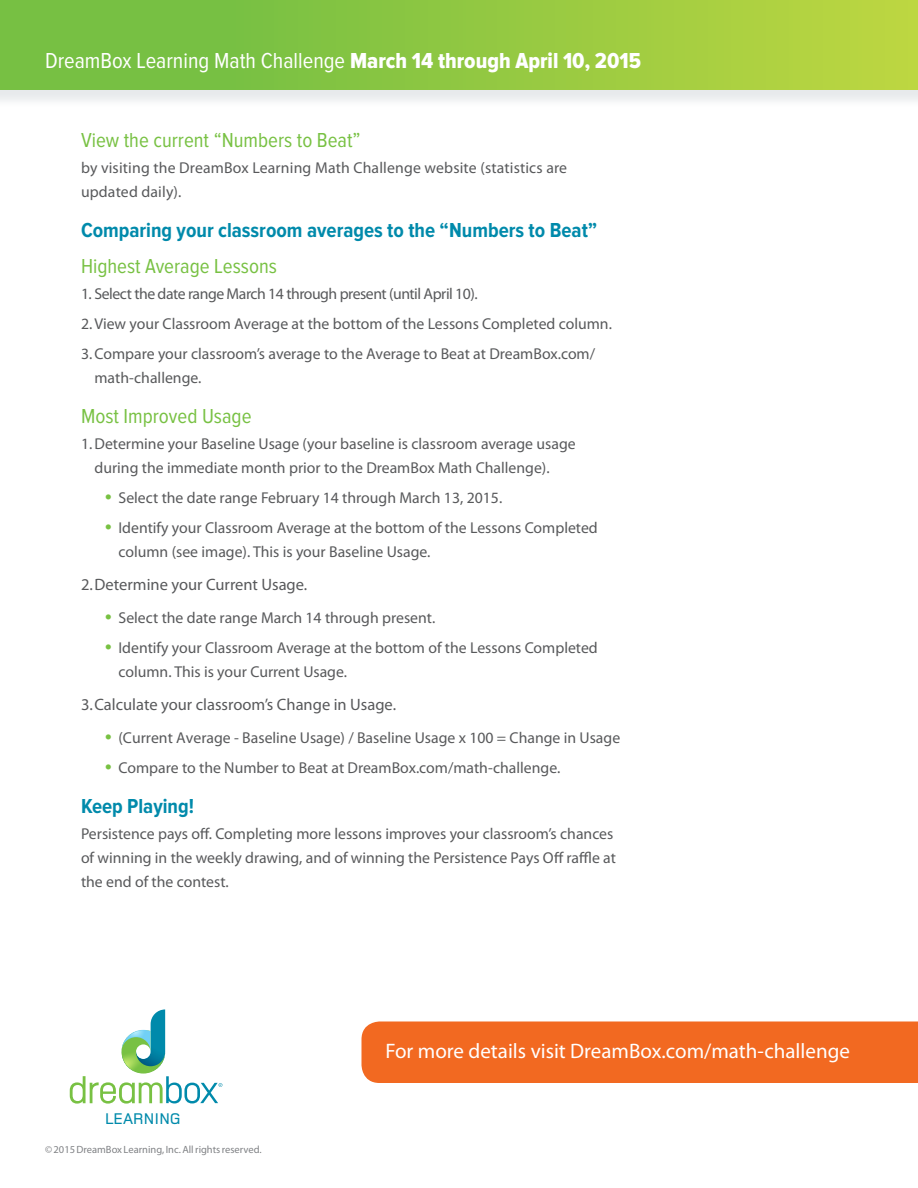
<style>
.page{position:relative;width:918px;height:1188px;background:#fff}
.page>*{position:absolute;margin:0;border:0;box-sizing:border-box;transform-origin:0 0}
.t1{font:22.5px "Proxima Nova Cond";color:#fff}
.t2{font:21px "Proxima Nova Cond";color:#78c143}
.t3{font:700 21px "Proxima Nova Cond";color:#008aab}
.t4{font:21px "Myriad Pro";color:#fff}
.t5{font:16.5px "Myriad Pro";color:#58595b}
.t6{font:500 16.05px "Foundry Monoline";letter-spacing:.005em;color:#008aab}
.t7{font:15.75px/24px "Myriad Pro";color:#58595b}
.t8{font:10.5px "Myriad Pro";color:#808285}
.s1{font-family:"Proxima Nova Cond Extrabld"}
.s2{font-weight:700;font-size:19.5px;color:#78c143}
</style>
<div class="page">
<div style="left:362px;top:1022px;width:556px;height:61px;background:#f26921"></div>
<div style="left:0;top:0;width:918px;height:108px;background:#627481;opacity:.15"></div>
<div style="left:0;top:0;width:918px;height:90px;background:linear-gradient(to right,#6abc43,#bad541)"></div>
<svg style="left:70px;top:1009px;width:152px;height:95px"></svg>
<h1 class="t1" style="left:45px;top:51px;width:598px">DreamBox Learning Math Challenge <span class="s1">March 14 through April 10, 2015</span></h1>
<h2 class="t2" style="left:81px;top:131px;width:281px">View the current “Numbers to Beat”</h2>
<p class="t7" style="left:81px;top:155px;width:488px">by visiting the DreamBox Learning Math Challenge website (statistics are updated daily).</p>
<h2 class="t3" style="left:81px;top:221px;width:518px">Comparing your classroom averages to the “Numbers to Beat”</h2>
<h2 class="t2" style="left:81px;top:257px;width:198px">Highest Average Lessons</h2>
<p class="t7" style="left:81px;top:278px;width:532px;line-height:30px">1. Select the date range March 14 through present (until April 10).<br>2.View your Classroom Average at the bottom of the Lessons Completed column.<br>3.Compare your classroom’s average to the Average to Beat at DreamBox.com/</p>
<p class="t7" style="left:94px;top:365px;width:108px">math-challenge.</p>
<h2 class="t2" style="left:81px;top:407px;width:172px">Most Improved Usage</h2>
<p class="t7" style="left:94px;top:431px;width:483px;text-indent:-13px">1.Determine your Baseline Usage (your baseline is classroom average usage during the immediate month prior to the DreamBox Math Challenge).</p>
<p class="t7" style="left:105px;top:485px;width:399px"><span class="s2">•</span> Select the date range February 14 through March 13, 2015.</p>
<p class="t7" style="left:118px;top:515px;width:481px;text-indent:-14px"><span class="s2">•</span> Identify your Classroom Average at the bottom of the Lessons Completed column (see image). This is your Baseline Usage.</p>
<p class="t5" style="left:81px;top:574px;width:228px">2.Determine your Current Usage.</p>
<p class="t7" style="left:105px;top:605px;width:332px"><span class="s2">•</span> Select the date range March 14 through present.</p>
<p class="t7" style="left:118px;top:635px;width:481px;text-indent:-14px"><span class="s2">•</span> Identify your Classroom Average at the bottom of the Lessons Completed column. This is your Current Usage.</p>
<p class="t5" style="left:81px;top:694px;width:317px">3.Calculate your classroom’s Change in Usage.</p>
<p class="t7" style="left:105px;top:725px;width:517px"><span class="s2">•</span> (Current Average - Baseline Usage) / Baseline Usage x 100 = Change in Usage</p>
<p class="t7" style="left:105px;top:755px;width:457px"><span class="s2">•</span> Compare to the Number to Beat at DreamBox.com/math-challenge.</p>
<h2 class="t3" style="left:81px;top:797px;width:115px">Keep Playing!</h2>
<p class="t7" style="left:81px;top:821px;width:537px">Persistence pays off. Completing more lessons improves your classroom’s chances of winning in the weekly drawing, and of winning the Persistence Pays Off raffle at the end of the contest.</p>
<p class="t6" style="left:105px;top:1110px;width:77px">LEARNING</p>
<p class="t8" style="left:45px;top:1143px;width:218px">© 2015 DreamBox Learning, Inc. All rights reserved.</p>
<h2 class="t4" style="left:386px;top:1038px;width:466px">For more details visit DreamBox.com/math-challenge</h2>
</div>
